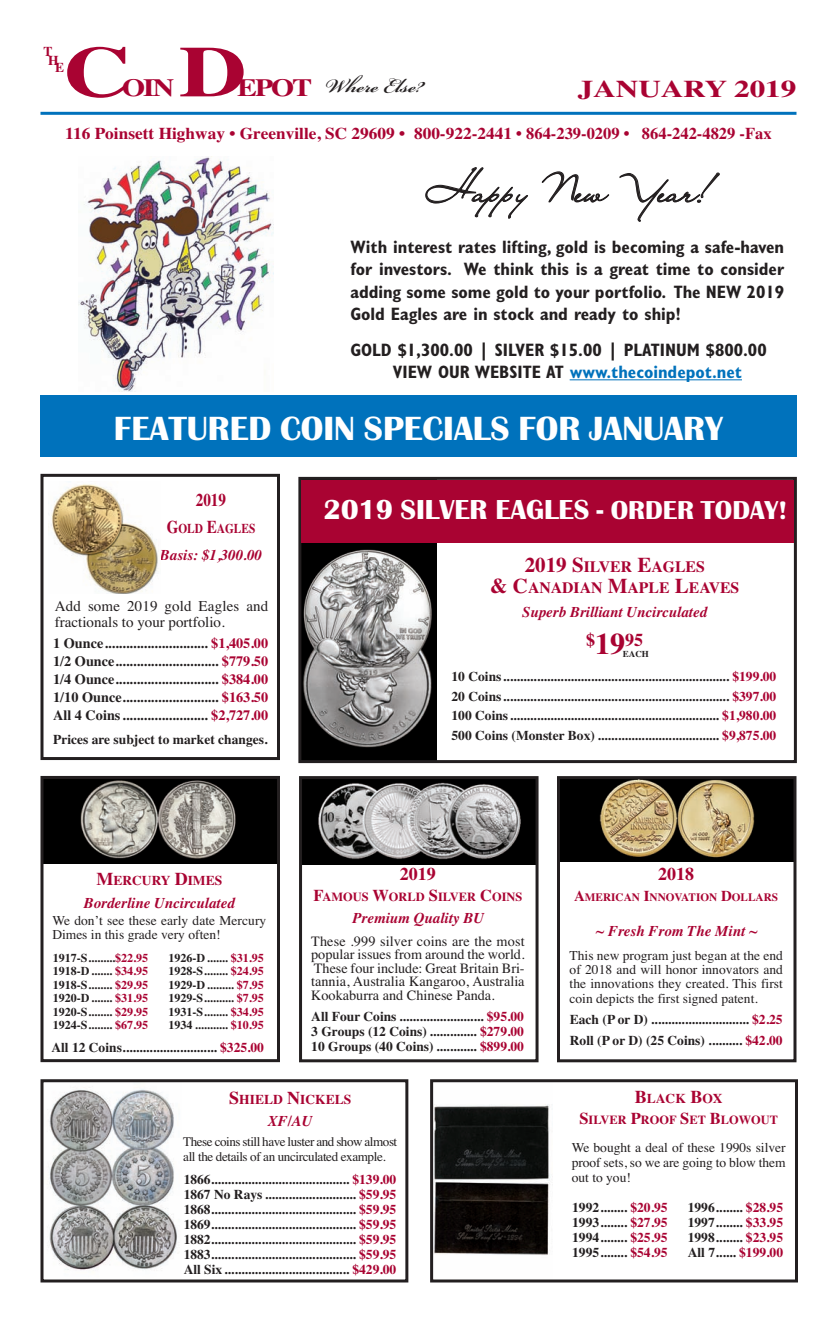
<style>
.page{position:relative;width:837px;height:1323px;background:#fff}
.page>*{position:absolute;margin:0;border:0;box-sizing:border-box;transform-origin:0 0}
.t1{font:700 72px "Times";color:#a90332;scale:1.3 1}
.t2{font:36px "Liana";color:#231f20}
.t3{font:33px "Scotsdale";color:#fff}
.t4{font:700 30px "Bickham Script Std";color:#231f20}
.t5{font:27px "Scotsdale";color:#fff}
.t6{font:700 24.75px "Times";letter-spacing:-.065em;color:#a90332;scale:1.2 1}
.t7{font:700 24px "Times";color:#a90332;scale:1.3 1}
.t8{font:700 condensed 18px/22.5px "Gill Sans";color:#231f20;text-align:justify}
.t9{font:700 18px "Times";color:#a90332}
.t10{font:700 18px "Times";color:#a90332;scale:.84 1}
.t11{font:700 16.5px "Times";color:#a90332;scale:1.05 1}
.t12{font:700 15.75px/21px "Times";color:#a90332;text-align:center}
.t13{font:italic 700 15px "Times";color:#a90332}
.t14{font:15px/16.5px "Times";color:#231f20}
.t15{font:700 14.25px/18px "Times";color:#231f20;text-align:justify}
.t16{font:14.25px/13.5px "Times";color:#231f20;text-align:justify}
.t17{font:700 13.5px/15px "Times";color:#231f20;text-align:justify}
.t18{font:13.5px/14.2px "Times";color:#231f20;text-align:justify}
.t19{font:700 13.5px "Times";color:#a90332}
.t20{font:700 13.5px "Times";color:#a90332;scale:.84 1}
.t21{font:13.2px/15px "Times";letter-spacing:-.035em;color:#231f20}
.t22{font:700 12.3px "Times";color:#a90332}
.t23{font:700 12px/13.5px "Times";color:#231f20;text-align:justify}
.t24{font:700 11.25px "Times";color:#a90332}
.t25{font:700 9px "Times";color:#231f20}
.s1{color:#0072bc}
.s2{font-size:18px}
.s3{color:#a90332}
.s4{font-size:25.5px}
.s5{font-size:21px}
.s6{font-size:30px}
.s7{font-size:16.5px}
.s8{font-size:15px}
</style>
<div class="page">
<img style="left:434px;top:1104px;width:116px;height:151px">
<div style="left:430px;top:1079px;width:368px;height:203px;border:3px solid #231f20"></div>
<hr style="left:40px;top:112px;width:756px;height:3px;background:#0072bc">
<hr style="left:570px;top:379px;width:172px;height:1px;background:#0072bc">
<img style="left:79px;top:156px;width:194px;height:235px">
<div style="left:40px;top:395px;width:757px;height:62px;background:#0072bc"></div>
<img style="left:49px;top:1089px;width:128px;height:181px">
<div style="left:40px;top:1079px;width:368px;height:203px;border:3px solid #231f20"></div>
<img style="left:561px;top:780px;width:231px;height:81px">
<div style="left:557px;top:776px;width:239px;height:286px;border:3px solid #231f20"></div>
<img style="left:303px;top:780px;width:232px;height:84px">
<div style="left:299px;top:776px;width:240px;height:286px;border:3px solid #231f20"></div>
<img style="left:44px;top:780px;width:232px;height:83px">
<div style="left:40px;top:776px;width:240px;height:286px;border:3px solid #231f20"></div>
<div style="left:40px;top:474px;width:240px;height:286px;border:3px solid #231f20"></div>
<img style="left:302px;top:542px;width:134px;height:217px">
<div style="left:298px;top:477px;width:499px;height:286px;border:3px solid #231f20"></div>
<div style="left:302px;top:480px;width:492px;height:62px;background:#a90332"></div>
<img style="left:48px;top:484px;width:110px;height:110px">
<p class="t19" style="left:44px;top:43px;width:11px">T</p>
<p class="t19" style="left:48px;top:52px;width:12px">H</p>
<p class="t19" style="left:55px;top:59px;width:11px">E</p>
<h1 class="t1" style="left:64px;top:29px;width:53px">C</h1>
<h1 class="t1" style="left:179px;top:29px;width:53px">D</h1>
<h3 class="t6" style="left:122px;top:73px;width:45px">OIN</h3>
<h3 class="t6" style="left:237px;top:73px;width:64px">EPOT</h3>
<h3 class="t4" style="left:325px;top:64px;width:100px">Where Else?</h3>
<h3 class="t7" style="left:578px;top:74px;width:170px">JANUARY 2019</h3>
<p class="t11" style="left:65px;top:124px;width:674px">116 Poinsett Highway • Greenville, SC 29609 • 800-922-2441 • 864-239-0209 • 864-242-4829 -Fax</p>
<h2 class="t2" style="left:425px;top:168px;width:287px">Happy New Year!</h2>
<h3 class="t8" style="left:351px;top:237px;width:435px">With interest rates lifting, gold is becoming a safe-haven for investors. We think this is a great time to consider adding some some gold to your portfolio. The NEW 2019<br>Gold Eagles are in stock and ready to ship!</h3>
<h3 class="t8" style="left:393px;top:341px;width:375px;line-height:21.6px;text-indent:-42px">GOLD $1,300.00 | SILVER $15.00 | PLATINUM $800.00<br>VIEW OUR WEBSITE AT <span class="s1">www.thecoindepot.net</span></h3>
<h3 class="t3" style="left:114px;top:411px;width:611px">FEATURED COIN SPECIALS FOR JANUARY</h3>
<h3 class="t10" style="left:196px;top:490px;width:37px">2019</h3>
<p class="t20" style="left:167px;top:521px;width:107px"><span class="s2">G</span>OLD <span class="s2">E</span>AGLES</p>
<p class="t13" style="left:160px;top:546px;width:104px">Basis: $1,300.00</p>
<p class="t14" style="left:55px;top:597px;width:215px">Add some 2019 gold Eagles and fractionals to your portfolio.</p>
<p class="t15" style="left:53px;top:634px;width:217px">1 Ounce............................. <span class="s3">$1,405.00<br></span>1/2 Ounce............................. <span class="s3">$779.50<br></span>1/4 Ounce............................. <span class="s3">$384.00<br></span>1/10 Ounce........................... <span class="s3">$163.50<br></span>All 4 Coins........................ <span class="s3">$2,727.00</span></p>
<p class="t17" style="left:53px;top:732px;width:216px">Prices are subject to market changes.</p>
<h3 class="t5" style="left:324px;top:495px;width:466px">2019 SILVER EAGLES - <span class="s4">ORDER TODAY!</span></h3>
<p class="t12" style="left:490px;top:556px;width:251px"><span class="s5">2019 S</span>ILVER <span class="s5">E</span>AGLES<br><span class="s5">&amp; C</span>ANADIAN <span class="s5">M</span>APLE <span class="s5">L</span>EAVES</p>
<p class="t13" style="left:522px;top:604px;width:187px">Superb Brilliant Uncirculated</p>
<h3 class="t9" style="left:586px;top:629px;width:58px">$<span class="s6">19</span>95</h3>
<p class="t25" style="left:623px;top:648px;width:28px">EACH</p>
<p class="t17" style="left:452px;top:667px;width:326px;line-height:19.5px">10 Coins................................................................... <span class="s3">$199.00<br></span>20 Coins................................................................... <span class="s3">$397.00<br></span>100 Coins.............................................................. <span class="s3">$1,980.00<br></span>500 Coins (Monster Box) .................................... <span class="s3">$9,875.00</span></p>
<p class="t19" style="left:96px;top:873px;width:127px"><span class="s2">M</span>ERCURY <span class="s2">D</span>IMES</p>
<p class="t13" style="left:84px;top:894px;width:153px">Borderline Uncirculated</p>
<p class="t18" style="left:52px;top:914px;width:216px;line-height:13.5px">We don’t see these early date Mercury<br>Dimes in this grade very often!</p>
<p class="t23" style="left:53px;top:951px;width:97px">1917-S.........<span class="s3">$22.95<br></span>1918-D ....... <span class="s3">$34.95<br></span>1918-S........ <span class="s3">$29.95<br></span>1920-D ....... <span class="s3">$31.95<br></span>1920-S........ <span class="s3">$29.95<br></span>1924-S........ <span class="s3">$67.95</span></p>
<p class="t23" style="left:168px;top:951px;width:97px">1926-D ....... <span class="s3">$31.95<br></span>1928-S........ <span class="s3">$24.95<br></span>1929-D ......... <span class="s3">$7.95<br></span>1929-S.......... <span class="s3">$7.95<br></span>1931-S........ <span class="s3">$34.95<br></span>1934 ........... <span class="s3">$10.95</span></p>
<p class="t17" style="left:51px;top:1039px;width:214px">All 12 Coins ............................ <span class="s3">$325.00</span></p>
<h3 class="t9" style="left:400px;top:863px;width:37px">2019</h3>
<p class="t22" style="left:313px;top:889px;width:210px"><span class="s7">F</span>AMOUS <span class="s7">W</span>ORLD <span class="s7">S</span>ILVER <span class="s7">C</span>OINS</p>
<p class="t13" style="left:352px;top:910px;width:133px">Premium Quality BU</p>
<p class="t16" style="left:311px;top:934px;width:215px">These .999 silver coins are the most popular issues from around the world.<br>These four include: Great Britain Bri&shy;tannia, Australia Kangaroo, Australia Kookaburra and Chinese Panda.</p>
<p class="t17" style="left:311px;top:1008px;width:214px">All Four Coins ......................... <span class="s3">$95.00<br></span>3 Groups (12 Coins) .............. <span class="s3">$279.00<br></span>10 Groups (40 Coins) ............ <span class="s3">$899.00</span></p>
<h3 class="t9" style="left:658px;top:863px;width:37px">2018</h3>
<p class="t24" style="left:574px;top:890px;width:205px"><span class="s8">A</span>MERICAN <span class="s8">I</span>NNOVATION <span class="s8">D</span>OLLARS</p>
<p class="t13" style="left:596px;top:922px;width:163px">~ Fresh From The Mint ~</p>
<p class="t18" style="left:570px;top:948px;width:215px">This new program just began at the end of 2018 and will honor innovators and the innovations they created. This first coin depicts the first signed patent.</p>
<p class="t17" style="left:570px;top:1009px;width:214px;line-height:21px">Each (P or D) ............................. <span class="s3">$2.25<br></span>Roll (P or D) (25 Coins) .......... <span class="s3">$42.00</span></p>
<p class="t19" style="left:229px;top:1091px;width:124px"><span class="s2">S</span>HIELD <span class="s2">N</span>ICKELS</p>
<p class="t13" style="left:268px;top:1112px;width:47px">XF/AU</p>
<p class="t21" style="left:183px;top:1134px;width:216px">These coins still have luster and show almost all the details of an uncirculated example.</p>
<p class="t17" style="left:184px;top:1172px;width:214px">1866......................................... <span class="s3">$139.00<br></span>1867 No Rays ........................... <span class="s3">$59.95<br></span>1868........................................... <span class="s3">$59.95<br></span>1869........................................... <span class="s3">$59.95<br></span>1882........................................... <span class="s3">$59.95<br></span>1883........................................... <span class="s3">$59.95<br></span>All Six ..................................... <span class="s3">$429.00</span></p>
<p class="t19" style="left:635px;top:1091px;width:89px"><span class="s2">B</span>LACK <span class="s2">B</span>OX</p>
<p class="t22" style="left:579px;top:1113px;width:200px"><span class="s7">S</span>ILVER <span class="s7">P</span>ROOF <span class="s7">S</span>ET <span class="s7">B</span>LOWOUT</p>
<p class="t18" style="left:572px;top:1140px;width:216px;line-height:15px">We bought a deal of these 1990s silver proof sets, so we are going to blow them out to you!</p>
<p class="t17" style="left:572px;top:1200px;width:97px">1992........ <span class="s3">$20.95<br></span>1993........ <span class="s3">$27.95<br></span>1994........ <span class="s3">$25.95<br></span>1995........ <span class="s3">$54.95</span></p>
<p class="t17" style="left:688px;top:1200px;width:97px">1996........ <span class="s3">$28.95<br></span>1997........ <span class="s3">$33.95<br></span>1998........ <span class="s3">$23.95<br></span>All 7...... <span class="s3">$199.00</span></p>
</div>
